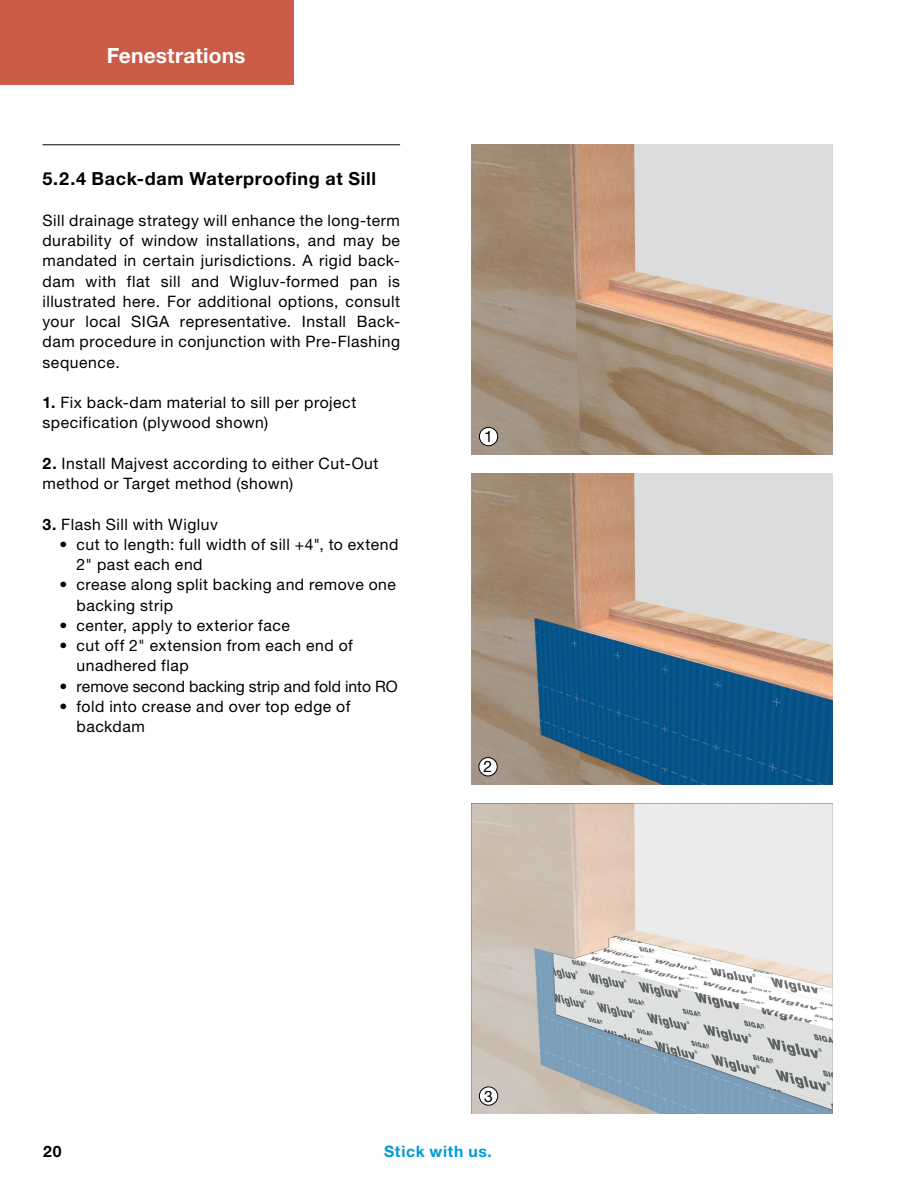
<style>
.page{position:relative;width:918px;height:1188px;background:#fff}
.page>*{position:absolute;margin:0;border:0;box-sizing:border-box;transform-origin:0 0}
.t1{font:700 21px "Helvetica Neue LT Pro";letter-spacing:.005em;color:#fff}
.t2{font:700 18px "Helvetica Neue LT Pro";letter-spacing:.035em;color:#000}
.t3{font:15.75px/20.2px "Helvetica Neue LT Pro";letter-spacing:.03em;color:#000}
.t4{font:15.75px "Helvetica Neue LT Pro";color:#000}
.t5{font:700 15.75px "Helvetica Neue LT Pro";letter-spacing:.045em;color:#009ad9}
.t6{font:700 15.75px "Helvetica Neue LT Pro";color:#000}
.s1{font-weight:700}
</style>
<div class="page">
<hr style="left:43px;top:144px;width:357px;height:1px;background:#000">
<img style="left:471px;top:144px;width:362px;height:311px">
<div style="left:479px;top:427px;width:19px;height:19px;background:#fff;border-radius:50%"></div>
<div style="left:479px;top:427px;width:19px;height:19px;border:1px solid #000;border-radius:50%"></div>
<img style="left:472px;top:803px;width:361px;height:311px">
<div style="left:479px;top:1087px;width:19px;height:18px;background:#fff;border-radius:50%"></div>
<div style="left:479px;top:1087px;width:19px;height:19px;border:1px solid #000;border-radius:50%"></div>
<img style="left:472px;top:474px;width:361px;height:310px">
<div style="left:479px;top:758px;width:18px;height:18px;background:#fff;border-radius:50%"></div>
<div style="left:479px;top:757px;width:19px;height:19px;border:1px solid #000;border-radius:50%"></div>
<div style="left:0;top:0;width:293px;height:84px;background:#cb5c48"></div>
<h1 class="t1" style="left:107px;top:43px;width:140px">Fenestrations</h1>
<p class="t2" style="left:43px;top:168px;width:335px">5.2.4 Back-dam Waterproofing at Sill</p>
<p class="t3" style="left:43px;top:210px;width:359px;text-align:justify">Sill drainage strategy will enhance the long-term durability of window installations, and may be mandated in certain jurisdictions. A rigid back&shy;dam with flat sill and Wigluv-formed pan is illustrated here. For additional options, consult your local SIGA representative. Install Back&shy;dam procedure in conjunction with Pre-Flashing sequence.</p>
<p class="t3" style="left:43px;top:392px;width:315px"><span class="s1">1.</span> Fix back-dam material to sill per project specification (plywood shown)</p>
<p class="t3" style="left:43px;top:453px;width:337px"><span class="s1">2.</span> Install Majvest according to either Cut-Out method or Target method (shown)</p>
<p class="t3" style="left:43px;top:514px;width:177px"><span class="s1">3.</span> Flash Sill with Wigluv</p>
<p class="t3" style="left:77px;top:534px;width:323px;text-indent:-17px">• cut to length: full width of sill +4", to extend<br>2" past each end</p>
<p class="t3" style="left:77px;top:574px;width:321px;text-indent:-17px">• crease along split backing and remove one backing strip</p>
<p class="t3" style="left:60px;top:615px;width:232px">• center, apply to exterior face</p>
<p class="t3" style="left:77px;top:635px;width:278px;text-indent:-17px">• cut off 2" extension from each end of unadhered flap</p>
<p class="t4" style="left:60px;top:677px;width:340px">• remove second backing strip and fold into RO</p>
<p class="t3" style="left:77px;top:696px;width:275px;text-indent:-17px">• fold into crease and over top edge of backdam</p>
<p class="t3" style="left:484px;top:426px;width:10px">1</p>
<p class="t3" style="left:484px;top:756px;width:10px">2</p>
<p class="t3" style="left:484px;top:1086px;width:10px">3</p>
<p class="t6" style="left:43px;top:1142px;width:20px">20</p>
<p class="t5" style="left:384px;top:1142px;width:109px">Stick with us.</p>
</div>
